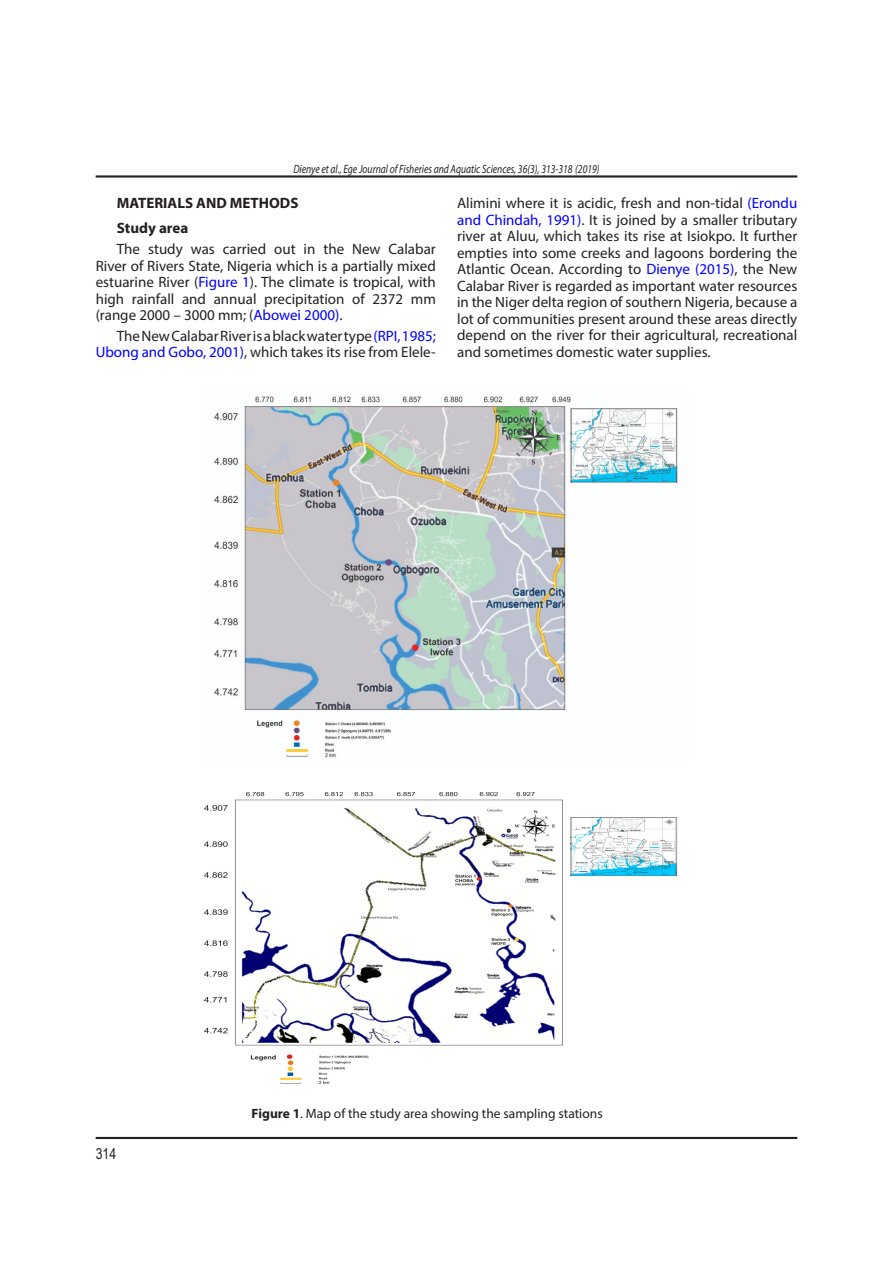
<style>
.page{position:relative;width:893px;height:1263px;background:#fff}
.page>*{position:absolute;margin:0;border:0;box-sizing:border-box;transform-origin:0 0}
.t1{font:15px/16.5px "Myriad Pro";color:#231f20;text-align:justify}
.t2{font:700 15px "Myriad Pro";color:#231f20}
.t3{font:15px "Arial Narrow";color:#231f20}
.t4{font:13.5px "Myriad Pro";color:#231f20}
.t5{font:italic 12px "Myriad Pro";color:#231f20;scale:.8 1}
.s1{color:#00f}
.s2{font-weight:700}
</style>
<div class="page">
<hr style="left:96px;top:175px;width:701px;height:3px;background:#231f20">
<hr style="left:96px;top:1137px;width:701px;height:2px;background:#231f20">
<img style="left:214px;top:396px;width:464px;height:362px">
<img style="left:204px;top:792px;width:474px;height:292px">
<p class="t5" style="left:293px;top:162px;width:384px">Dienye et al., Ege Journal of Fisheries and Aquatic Sciences, 36(3), 313-318 (2019)</p>
<p class="t2" style="left:117px;top:193px;width:183px">MATERIALS AND METHODS</p>
<p class="t2" style="left:117px;top:218px;width:73px">Study area</p>
<p class="t1" style="left:96px;top:240px;width:342px;text-indent:21px">The study was carried out in the New Calabar River of Rivers State, Nigeria which is a partially mixed estuarine River (<span class="s1">Figure 1</span>). The climate is tropical, with high rainfall and annual precipitation of 2372 mm (range 2000 – 3000 mm; (<span class="s1">Abowei 2000)</span>.</p>
<p class="t1" style="left:96px;top:327px;width:342px;text-align:right">The New Calabar River is a black water type <span class="s1">(RPI, 1985;<br>Ubong and Gobo, 2001)</span>, which takes its rise from Elele-</p>
<p class="t1" style="left:457px;top:195px;width:342px">Alimini where it is acidic, fresh and non-tidal <span class="s1">(Erondu and Chindah, 1991)</span>. It is joined by a smaller tributary river at Aluu, which takes its rise at Isiokpo. It further empties into some creeks and lagoons bordering the Atlantic Ocean. According to <span class="s1">Dienye (2015)</span>, the New Calabar River is regarded as important water resources in the Niger delta region of southern Nigeria, because a lot of communities present around these areas directly depend on the river for their agricultural, recreational and sometimes domestic water supplies.</p>
<p class="t3" style="left:96px;top:1142px;width:22px">314</p>
<p class="t4" style="left:252px;top:1105px;width:353px"><span class="s2">Figure 1</span>. Map of the study area showing the sampling stations</p>
</div>
